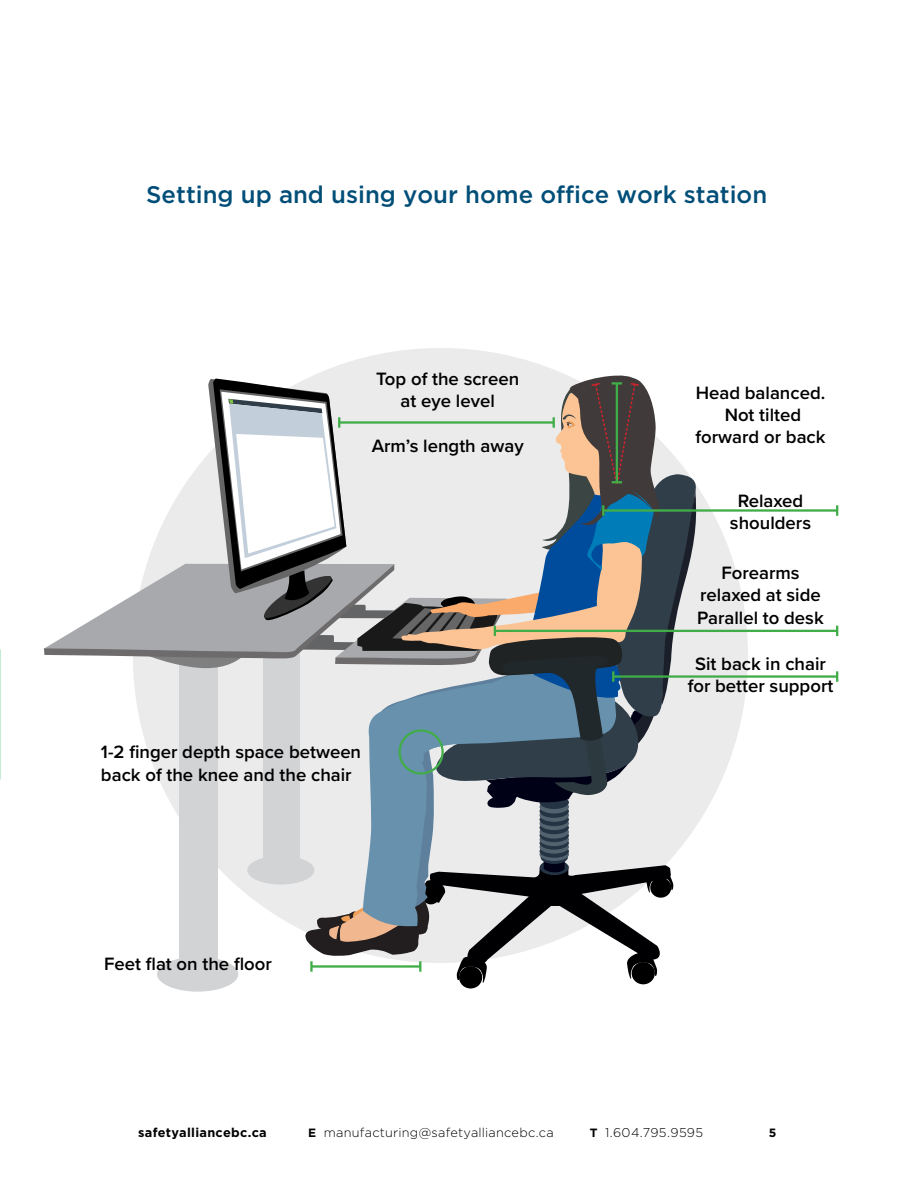
<style>
.page{position:relative;width:918px;height:1188px;background:#fff}
.page>*{position:absolute;margin:0;border:0;box-sizing:border-box;transform-origin:0 0}
.t1{font:500 24px "Gotham";color:#004e78}
.t2{font:600 18.6px/22.2px "Proxima Nova";color:#000;text-align:center}
.t3{font:300 12.75px "Gotham";letter-spacing:.02em;color:#000}
.t4{font:700 12.75px "Gotham";letter-spacing:.02em;color:#000}
.t5{font:700 12px "Gotham";color:#000}
.s1{font-weight:700;font-size:12px}
</style>
<div class="page">
<hr style="left:0;top:501px;width:1px;height:129px;background:#00aae7">
<div style="left:133px;top:348px;width:615px;height:615px;background:#ebebec;border-radius:50%"></div>
<div style="left:157px;top:957px;width:81px;height:35px;background:#d1d3d4;border-radius:50%"></div>
<svg style="left:459px;top:966px;width:23px;height:23px"></svg>
<div style="left:632px;top:962px;width:23px;height:22px;background:#000;border-radius:50%"></div>
<hr style="left:603px;top:509px;width:234px;height:3px;background:#41ad49">
<svg style="left:836px;top:505px;width:2px;height:11px"></svg>
<hr style="left:495px;top:630px;width:342px;height:2px;background:#41ad49">
<svg style="left:836px;top:626px;width:2px;height:10px"></svg>
<hr style="left:613px;top:675px;width:224px;height:3px;background:#41ad49">
<svg style="left:836px;top:671px;width:2px;height:11px"></svg>
<svg style="left:44px;top:375px;width:654px;height:608px"></svg>
<div style="left:398px;top:729px;width:46px;height:46px;border:2px solid #41ad49;border-radius:50%"></div>
<p class="t1" style="left:146px;top:181px;width:622px">Setting up and using your home office work station</p>
<p class="t2" style="left:376px;top:367px;width:145px">Top of the screen at eye level</p>
<p class="t2" style="left:372px;top:434px;width:154px">Arm’s length away</p>
<p class="t2" style="left:101px;top:740px;width:262px;text-align:left">1-2 finger depth space between back of the knee and the chair</p>
<p class="t2" style="left:104px;top:952px;width:169px">Feet flat on the floor</p>
<p class="t2" style="left:695px;top:381px;width:132px">Head balanced.<br>Not tilted forward or back</p>
<p class="t2" style="left:738px;top:489px;width:67px">Relaxed</p>
<p class="t2" style="left:730px;top:511px;width:83px">shoulders</p>
<p class="t2" style="left:721px;top:561px;width:80px">Forearms</p>
<p class="t2" style="left:700px;top:584px;width:122px">relaxed at side</p>
<p class="t2" style="left:697px;top:606px;width:128px">Parallel to desk</p>
<p class="t2" style="left:695px;top:652px;width:132px">Sit back in chair</p>
<p class="t2" style="left:688px;top:675px;width:147px">for better support</p>
<p class="t4" style="left:138px;top:1125px;width:130px">safetyalliancebc.ca</p>
<p class="t3" style="left:308px;top:1125px;width:247px"><span class="s1">E</span> manufacturing@safetyalliancebc.ca</p>
<p class="t3" style="left:590px;top:1125px;width:115px"><span class="s1">T</span> 1.604.795.9595</p>
<p class="t5" style="left:769px;top:1126px;width:9px">5</p>
</div>
